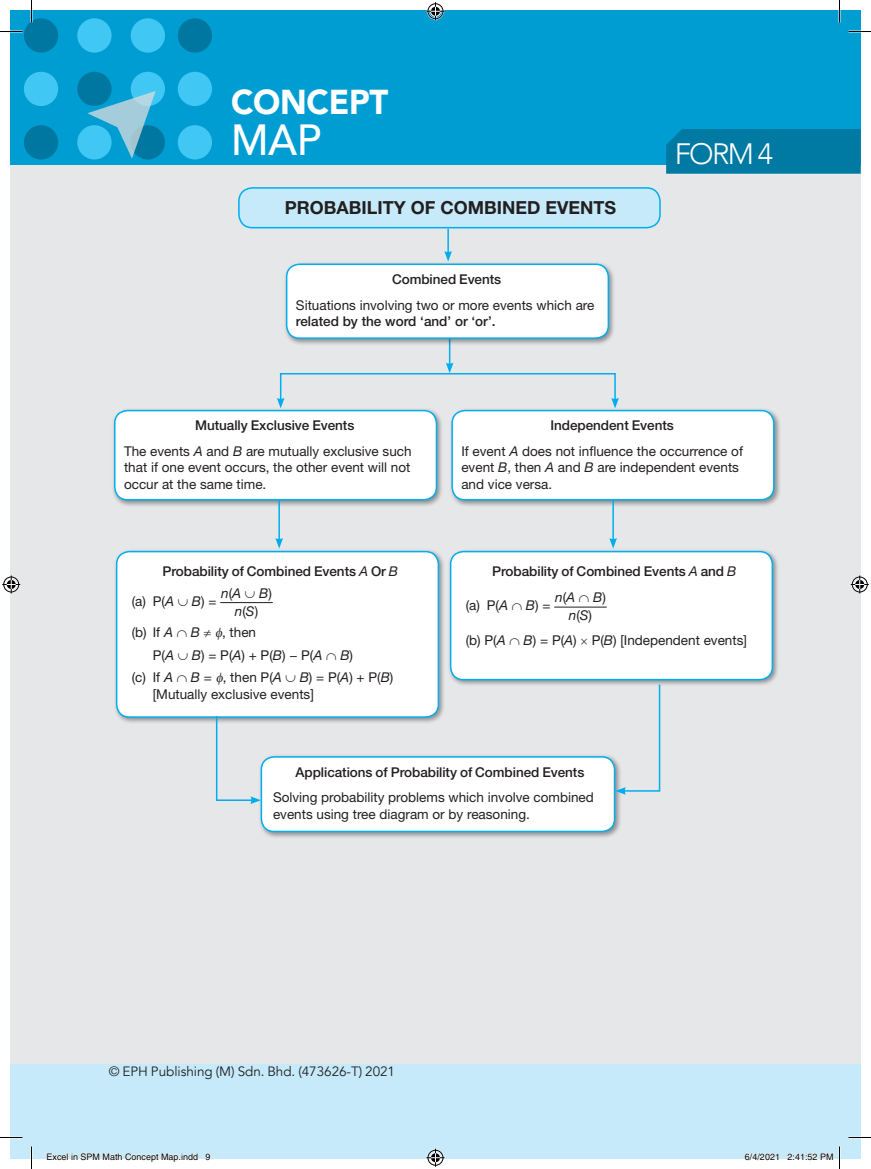
<style>
.page{position:relative;width:871px;height:1169px;background:#fff}
.page>*{position:absolute;margin:0;border:0;box-sizing:border-box;transform-origin:0 0}
.t1{font:500 43.5px "Avenir";color:#fff;scale:.95 1}
.t2{font:900 34.5px "Avenir";letter-spacing:-.01em;color:#fff;scale:.95 1}
.t3{font:300 29.4px "Avenir";color:#fff}
.Mind_Head{font:700 18px "Helvetica Neue";color:#231f20}
.Mind_box_text{font:13.5px/16.5px "Helvetica Neue";color:#231f20}
.Mind_B_head{font:500 13.5px "Helvetica Neue";letter-spacing:-.005em;color:#231f20}
.t4{font:13.5px "Avenir";letter-spacing:-.005em;color:#231f20}
.t5{font:italic 13.5px/18px "Helvetica Neue";color:#231f20;text-align:center}
.t6{font:9px "Helvetica";color:#000}
.s1{font-weight:500}
.s2{font-style:italic}
.s3{font-weight:400;font-style:italic}
.s4{font-style:normal}
</style>
<div class="page">
<div style="left:10px;top:10px;width:851px;height:1148px;background:#e6e7e9"></div>
<div style="left:10px;top:1064px;width:851px;height:94px;background:#c6eafa"></div>
<div style="left:10px;top:10px;width:851px;height:155px;background:#009dd3"></div>
<div style="left:131px;top:18px;width:34px;height:35px;background:#40c7f4;border-radius:50%"></div>
<div style="left:131px;top:72px;width:34px;height:34px;background:#40c7f4;border-radius:50%"></div>
<div style="left:131px;top:125px;width:34px;height:34px;background:#0077a1;border-radius:50%"></div>
<div style="left:77px;top:18px;width:35px;height:35px;background:#40c7f4;border-radius:50%"></div>
<div style="left:77px;top:72px;width:35px;height:34px;background:#0077a1;border-radius:50%"></div>
<div style="left:77px;top:125px;width:35px;height:34px;background:#40c7f4;border-radius:50%"></div>
<div style="left:24px;top:18px;width:34px;height:35px;background:#0077a1;border-radius:50%"></div>
<div style="left:24px;top:72px;width:34px;height:34px;background:#40c7f4;border-radius:50%"></div>
<div style="left:24px;top:125px;width:34px;height:34px;background:#0077a1;border-radius:50%"></div>
<div style="left:178px;top:18px;width:34px;height:35px;background:#0077a1;border-radius:50%"></div>
<div style="left:178px;top:72px;width:34px;height:34px;background:#40c7f4;border-radius:50%"></div>
<div style="left:178px;top:125px;width:34px;height:34px;background:#40c7f4;border-radius:50%"></div>
<svg style="left:87px;top:91px;width:69px;height:67px"></svg>
<div style="left:666px;top:129px;width:195px;height:45px;background:#0079a3"></div>
<hr style="left:447px;top:229px;width:2px;height:24px;background:#00aeef">
<svg style="left:444px;top:251px;width:8px;height:10px"></svg>
<svg style="left:446px;top:346px;width:7px;height:27px"></svg>
<div style="left:239px;top:188px;width:421px;height:40px;background:#c6eafa;border-radius:14px"></div>
<div style="left:238px;top:187px;width:423px;height:41px;border:2px solid #00aeef;border-radius:14px"></div>
<div style="left:283px;top:261px;width:332px;height:85px;background:#231f20;opacity:.45"></div>
<div style="left:287px;top:264px;width:321px;height:74px;background:#fff;border-radius:13px"></div>
<div style="left:286px;top:263px;width:323px;height:76px;border:2px solid #00aeef;border-radius:13px"></div>
<div style="left:111px;top:407px;width:333px;height:100px;background:#231f20;opacity:.45"></div>
<div style="left:115px;top:410px;width:321px;height:90px;background:#fff;border-radius:13px"></div>
<div style="left:114px;top:410px;width:323px;height:90px;border:2px solid #00aeef;border-radius:13px"></div>
<div style="left:449px;top:407px;width:332px;height:100px;background:#231f20;opacity:.45"></div>
<div style="left:452px;top:410px;width:322px;height:90px;background:#fff;border-radius:13px"></div>
<div style="left:451px;top:410px;width:323px;height:90px;border:2px solid #00aeef;border-radius:13px"></div>
<div style="left:113px;top:548px;width:332px;height:176px;background:#231f20;opacity:.45"></div>
<div style="left:117px;top:551px;width:321px;height:166px;background:#fff;border-radius:13px"></div>
<div style="left:116px;top:551px;width:323px;height:166px;border:2px solid #00aeef;border-radius:13px"></div>
<div style="left:258px;top:753px;width:364px;height:86px;background:#231f20;opacity:.45"></div>
<div style="left:261px;top:757px;width:353px;height:74px;background:#fff;border-radius:13px"></div>
<div style="left:261px;top:756px;width:354px;height:76px;border:2px solid #00aeef;border-radius:13px"></div>
<div style="left:447px;top:548px;width:332px;height:139px;background:#231f20;opacity:.45"></div>
<div style="left:451px;top:551px;width:321px;height:128px;background:#fff;border-radius:13px"></div>
<div style="left:450px;top:551px;width:323px;height:129px;border:2px solid #00aeef;border-radius:13px"></div>
<div style="left:280px;top:373px;width:336px;height:28px;border:2px solid #00aeef"></div>
<svg style="left:611px;top:398px;width:8px;height:10px"></svg>
<svg style="left:277px;top:398px;width:7px;height:10px"></svg>
<hr style="left:220px;top:602px;width:53px;height:1px;background:#231f20">
<hr style="left:554px;top:606px;width:53px;height:1px;background:#231f20">
<hr style="left:278px;top:500px;width:2px;height:40px;background:#00aeef">
<svg style="left:275px;top:538px;width:8px;height:10px"></svg>
<hr style="left:612px;top:500px;width:2px;height:40px;background:#00aeef">
<svg style="left:609px;top:538px;width:8px;height:10px"></svg>
<svg style="left:615px;top:683px;width:46px;height:111px"></svg>
<svg style="left:215px;top:714px;width:46px;height:90px"></svg>
<hr style="left:0;top:1136px;width:22px;height:2px;background:#fff">
<hr style="left:848px;top:1136px;width:23px;height:2px;background:#fff">
<hr style="left:838px;top:0;width:2px;height:23px;background:#fff">
<hr style="left:838px;top:1146px;width:2px;height:23px;background:#fff">
<svg style="left:0;top:31px;width:22px;height:1px"></svg>
<svg style="left:848px;top:31px;width:23px;height:1px"></svg>
<svg style="left:0;top:1137px;width:22px;height:1px"></svg>
<svg style="left:848px;top:1137px;width:23px;height:1px"></svg>
<svg style="left:31px;top:0;width:1px;height:23px"></svg>
<svg style="left:31px;top:1146px;width:1px;height:23px"></svg>
<svg style="left:839px;top:0;width:1px;height:23px"></svg>
<svg style="left:839px;top:1146px;width:1px;height:23px"></svg>
<svg style="left:426px;top:2px;width:18px;height:18px"></svg>
<svg style="left:426px;top:1148px;width:18px;height:18px"></svg>
<svg style="left:2px;top:575px;width:18px;height:18px"></svg>
<svg style="left:851px;top:575px;width:18px;height:18px"></svg>
<svg style="left:47px;top:1153px;width:151px;height:6px"></svg>
<svg style="left:205px;top:1153px;width:6px;height:6px"></svg>
<svg style="left:745px;top:1153px;width:34px;height:6px"></svg>
<svg style="left:787px;top:1153px;width:46px;height:6px"></svg>
<p class="t2" style="left:231px;top:73px;width:167px">CONCEPT</p>
<p class="t1" style="left:231px;top:102px;width:96px">MAP</p>
<p class="Mind_Head" style="left:285px;top:197px;width:333px">PROBABILITY OF COMBINED EVENTS</p>
<p class="Mind_B_head" style="left:392px;top:271px;width:111px">Combined Events</p>
<p class="Mind_box_text" style="left:296px;top:296px;width:300px">Situations involving two or more events which are <span class="s1">related by the word ‘and’ or ‘or’.</span></p>
<p class="t3" style="left:675px;top:137px;width:100px">FORM 4</p>
<p class="Mind_B_head" style="left:195px;top:417px;width:161px">Mutually Exclusive Events</p>
<p class="Mind_box_text" style="left:124px;top:442px;width:289px;text-align:justify">The events <span class="s2">A</span> and <span class="s2">B</span> are mutually exclusive such that if one event occurs, the other event will not occur at the same time.</p>
<p class="Mind_B_head" style="left:162px;top:563px;width:237px">Probability of Combined Events <span class="s3">A</span> Or <span class="s3">B</span></p>
<p class="Mind_box_text" style="left:132px;top:592px;width:86px">(a) P(<span class="s2">A</span> ∪ <span class="s2">B</span>) =</p>
<p class="t5" style="left:221px;top:583px;width:52px">n<span class="s4">(</span>A ∪ B<span class="s4">) </span>n<span class="s4">(</span>S<span class="s4">)</span></p>
<p class="Mind_box_text" style="left:132px;top:624px;width:126px">(b) If <span class="s2">A</span> ∩ <span class="s2">B</span> ≠ , then</p>
<p class="Mind_box_text" style="left:153px;top:646px;width:202px">P(<span class="s2">A</span> ∪ <span class="s2">B</span>) = P(<span class="s2">A</span>) + P(<span class="s2">B</span>) − P(<span class="s2">A</span> ∩ <span class="s2">B</span>)</p>
<p class="Mind_box_text" style="left:132px;top:669px;width:263px">(c) If <span class="s2">A</span> ∩ <span class="s2">B</span> = , then P(<span class="s2">A</span> ∪ <span class="s2">B</span>) = P(<span class="s2">A</span>) + P(<span class="s2">B</span>)</p>
<p class="Mind_box_text" style="left:153px;top:685px;width:163px">[Mutually exclusive events]</p>
<p class="Mind_B_head" style="left:550px;top:417px;width:125px">Independent Events</p>
<p class="Mind_box_text" style="left:461px;top:442px;width:283px">If event <span class="s2">A</span> does not influence the occurrence of event <span class="s2">B</span>, then <span class="s2">A</span> and <span class="s2">B</span> are independent events and vice versa.</p>
<p class="Mind_B_head" style="left:492px;top:563px;width:246px">Probability of Combined Events <span class="s3">A</span> and <span class="s3">B</span></p>
<p class="Mind_box_text" style="left:466px;top:597px;width:86px">(a) P(<span class="s2">A</span> ∩ <span class="s2">B</span>) =</p>
<p class="t5" style="left:555px;top:588px;width:52px">n<span class="s4">(</span>A ∩ B<span class="s4">) </span>n<span class="s4">(</span>S<span class="s4">)</span></p>
<p class="Mind_box_text" style="left:466px;top:631px;width:283px">(b) P(<span class="s2">A</span> ∩ <span class="s2">B</span>) = P(<span class="s2">A</span>) P(<span class="s2">B</span>) [Independent events]</p>
<p class="Mind_B_head" style="left:296px;top:763px;width:290px">Applications of Probability of Combined Events</p>
<p class="Mind_box_text" style="left:273px;top:789px;width:322px">Solving probability problems which involve combined events using tree diagram or by reasoning.</p>
<p class="t4" style="left:109px;top:1063px;width:288px">© EPH Publishing (M) Sdn. Bhd. (473626-T) 2021</p>
<p class="t6" style="left:46px;top:1151px;width:166px">Excel in SPM Math Concept Map.indd 9</p>
<p class="t6" style="left:745px;top:1151px;width:90px">6/4/2021 2:41:52 PM</p>
</div>
